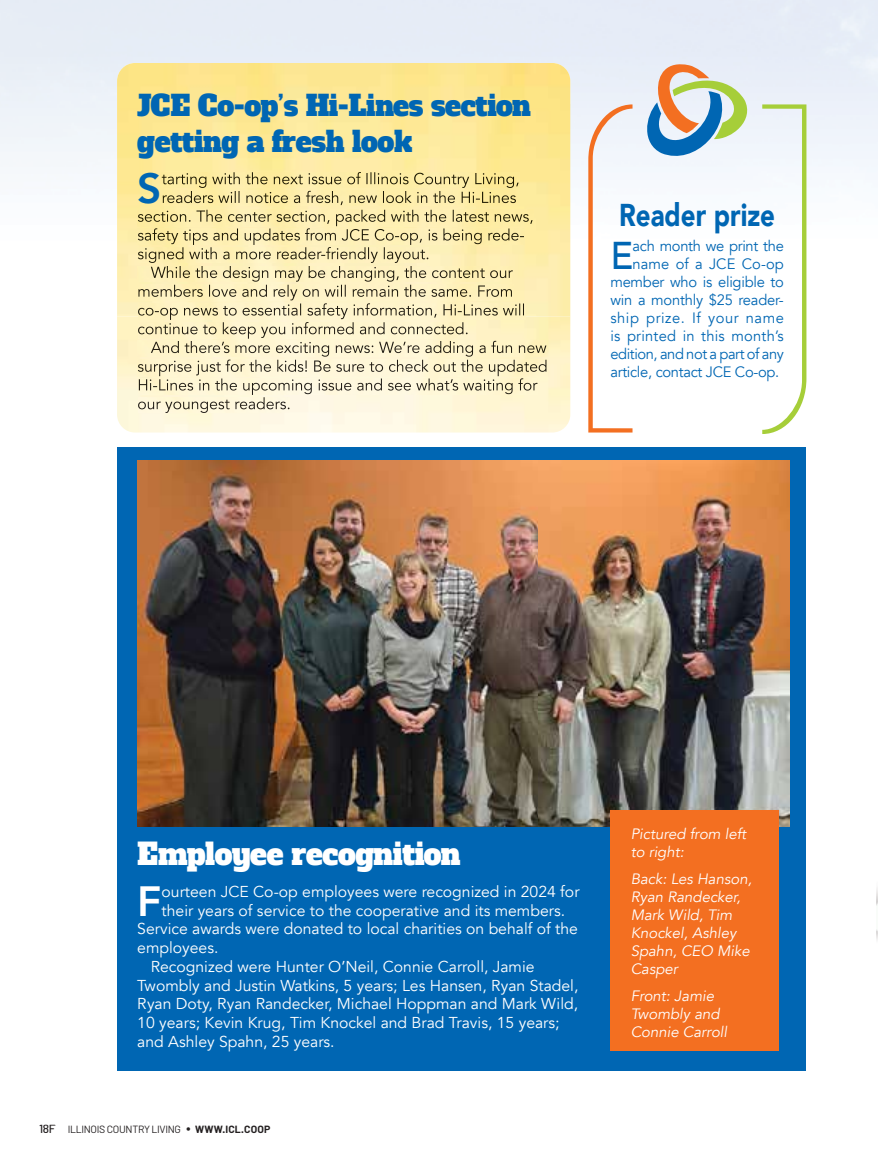
<style>
.page{position:relative;width:878px;height:1161px;background:#fff}
.page>*{position:absolute;margin:0;border:0;box-sizing:border-box;transform-origin:0 0}
.t1{font:800 42.3px "Avenir";color:#0066b3}
.t2{font:800 42.3px "Avenir";color:#fff}
.t3{font:500 38.7px "Avenir";color:#0066b3}
.t4{font:900 31.5px "Avenir";color:#0066b3;scale:.82 1}
.t5{font:30px "Alfa Slab One";letter-spacing:-.01em;color:#fff;scale:.95 1}
.t6{font:28.5px/36px "Alfa Slab One";letter-spacing:-.01em;color:#0066b3;scale:.95 1}
.t7{font:15.75px "Avenir";color:#fff}
.t8{font:italic 15px/18px "Avenir";color:#fff}
.t9{font:15px "Avenir";letter-spacing:-.015em;color:#0066b3}
.t10{font:15px "Avenir";letter-spacing:.015em;color:#0066b3}
.t11{font:15px "Avenir";letter-spacing:.035em;color:#0066b3}
.t12{font:15px "Avenir";letter-spacing:.005em;color:#0066b3}
.t13{font:10.5px "Barlow";letter-spacing:-.03em;color:#231f20}
.s1{font-weight:500;font-size:12px}
.s2{font-size:15px}
.s3{font-weight:700}
</style>
<div class="page">
<img style="left:570px;top:105px;width:308px;height:211px">
<img style="left:117px;top:63px;width:453px;height:370px">
<img style="left:162px;top:172px;width:357px;height:16px">
<img style="left:163px;top:191px;width:353px;height:14px">
<img style="left:138px;top:210px;width:395px;height:16px">
<img style="left:138px;top:228px;width:386px;height:17px">
<img style="left:138px;top:247px;width:290px;height:16px">
<img style="left:137px;top:266px;width:376px;height:16px">
<img style="left:138px;top:285px;width:375px;height:15px">
<img style="left:138px;top:316px;width:387px;height:4px">
<img style="left:138px;top:303px;width:387px;height:13px">
<img style="left:138px;top:322px;width:329px;height:17px">
<img style="left:137px;top:341px;width:409px;height:16px">
<img style="left:138px;top:360px;width:409px;height:16px">
<img style="left:139px;top:378px;width:398px;height:17px">
<img style="left:138px;top:397px;width:151px;height:16px">
<svg style="left:588px;top:104px;width:44px;height:329px"></svg>
<svg style="left:762px;top:104px;width:44px;height:330px"></svg>
<svg style="left:641px;top:55px;width:114px;height:112px"></svg>
<div style="left:117px;top:448px;width:689px;height:623px;background:#0066b3"></div>
<img style="left:137px;top:461px;width:652px;height:366px">
<div style="left:610px;top:811px;width:169px;height:240px;background:#f36f21"></div>
<img style="left:876px;top:888px;width:2px;height:52px">
<h3 class="t6" style="left:137px;top:88px;width:416px">JCE Co-op’s Hi-Lines section getting a fresh look</h3>
<h1 class="t1" style="left:137px;top:155px;width:26px">S</h1>
<h3 class="t4" style="left:619px;top:188px;width:192px">Reader prize</h3>
<h2 class="t3" style="left:610px;top:222px;width:24px">E</h2>
<p class="t9" style="left:632px;top:237px;width:153px">ach month we print the</p>
<p class="t12" style="left:632px;top:255px;width:153px">name of a JCE Co-op</p>
<p class="t9" style="left:610px;top:273px;width:175px">member who is eligible to</p>
<p class="t9" style="left:610px;top:291px;width:175px">win a monthly $25 reader-</p>
<p class="t11" style="left:610px;top:309px;width:175px">ship prize. If your name</p>
<p class="t10" style="left:610px;top:327px;width:175px">is printed in this month’s</p>
<p class="t9" style="left:610px;top:345px;width:175px">edition, and not a part of any</p>
<p class="t9" style="left:610px;top:363px;width:170px">article, contact JCE Co-op.</p>
<h3 class="t5" style="left:137px;top:834px;width:342px">Employee recognition</h3>
<h1 class="t2" style="left:137px;top:868px;width:26px">F</h1>
<p class="t7" style="left:161px;top:882px;width:419px">ourteen JCE Co-op employees were recognized in 2024 for</p>
<p class="t7" style="left:161px;top:901px;width:405px">their years of service to the cooperative and its members.</p>
<p class="t7" style="left:137px;top:920px;width:442px">Service awards were donated to local charities on behalf of the</p>
<p class="t7" style="left:137px;top:938px;width:83px">employees.</p>
<p class="t7" style="left:151px;top:957px;width:385px">Recognized were Hunter O’Neil, Connie Carroll, Jamie</p>
<p class="t7" style="left:137px;top:976px;width:442px">Twombly and Justin Watkins, 5 years; Les Hansen, Ryan Stadel,</p>
<p class="t7" style="left:137px;top:995px;width:442px">Ryan Doty, Ryan Randecker, Michael Hoppman and Mark Wild,</p>
<p class="t7" style="left:137px;top:1013px;width:424px">10 years; Kevin Krug, Tim Knockel and Brad Travis, 15 years;</p>
<p class="t7" style="left:137px;top:1032px;width:199px">and Ashley Spahn, 25 years.</p>
<p class="t13" style="left:39px;top:1123px;width:233px"><span class="s1">18F</span> ILLINOIS COUNTRY LIVING <span class="s2">•</span> <span class="s3">WWW.ICL.COOP</span></p>
<p class="t8" style="left:630px;top:825px;width:117px">Pictured from left to right:</p>
<p class="t8" style="left:630px;top:870px;width:123px">Back: Les Hanson,<br>Ryan Randecker,<br>Mark Wild, Tim<br>Knockel, Ashley<br>Spahn, CEO Mike<br>Casper</p>
<p class="t8" style="left:630px;top:987px;width:98px">Front: Jamie<br>Twombly and<br>Connie Carroll</p>
</div>
